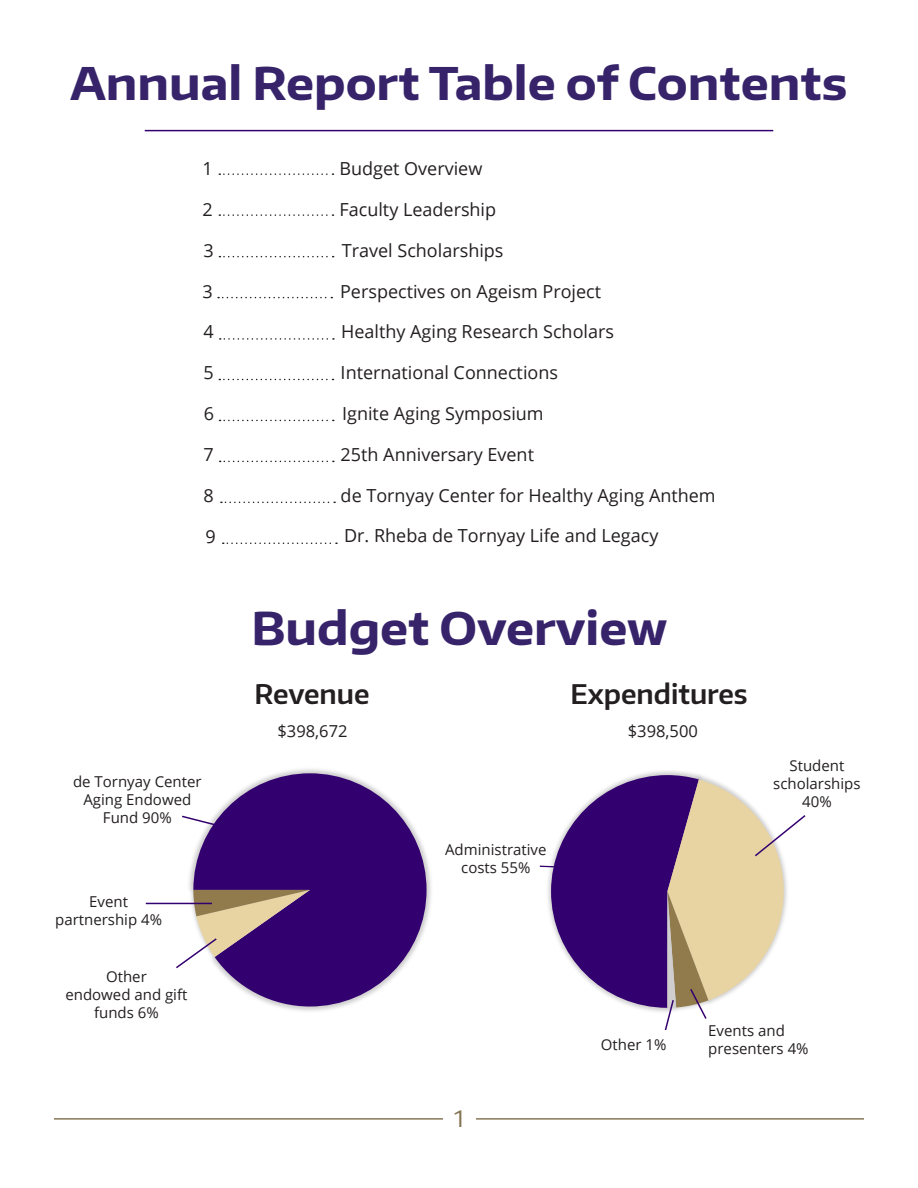
<style>
.page{position:relative;width:918px;height:1188px;background:#fff}
.page>*{position:absolute;margin:0;border:0;box-sizing:border-box;transform-origin:0 0}
.t1{font:700 45px "Encode Sans Wide";color:#36236a}
.t2{font:600 27px "Encode Sans Normal";color:#231f20}
.t3{font:22.5px "Encode Sans Wide";color:#877757}
.t4{font:18px "Open Sans";color:#231f20}
.t5{font:16.5px "Open Sans";color:#231f20}
.t6{font:15px/18px "Open Sans";color:#231f20;text-align:center}
</style>
<div class="page">
<hr style="left:54px;top:1118px;width:810px;height:2px;background:#877757">
<div style="left:443px;top:1104px;width:32px;height:30px;background:#fff"></div>
<svg style="left:189px;top:769px;width:242px;height:242px"></svg>
<hr style="left:146px;top:903px;width:66px;height:1px;background:#33006f">
<svg style="left:174px;top:890px;width:136px;height:80px"></svg>
<svg style="left:182px;top:815px;width:82px;height:24px"></svg>
<svg style="left:539px;top:775px;width:267px;height:255px"></svg>
<svg style="left:219px;top:214px;width:115px;height:2px"></svg>
<svg style="left:223px;top:543px;width:114px;height:1px"></svg>
<svg style="left:221px;top:502px;width:114px;height:1px"></svg>
<svg style="left:220px;top:461px;width:114px;height:1px"></svg>
<svg style="left:220px;top:420px;width:114px;height:1px"></svg>
<svg style="left:219px;top:379px;width:115px;height:1px"></svg>
<svg style="left:220px;top:338px;width:114px;height:2px"></svg>
<svg style="left:218px;top:297px;width:114px;height:1px"></svg>
<svg style="left:219px;top:256px;width:115px;height:1px"></svg>
<svg style="left:219px;top:173px;width:115px;height:2px"></svg>
<hr style="left:145px;top:130px;width:628px;height:1px;background:#33006f">
<h1 class="t1" style="left:70px;top:54px;width:779px">Annual Report Table of Contents</h1>
<p class="t4" style="left:202px;top:156px;width:12px">1</p>
<p class="t4" style="left:340px;top:156px;width:144px">Budget Overview</p>
<p class="t4" style="left:202px;top:197px;width:12px">2</p>
<p class="t4" style="left:340px;top:197px;width:158px">Faculty Leadership</p>
<p class="t4" style="left:203px;top:238px;width:12px">3</p>
<p class="t4" style="left:342px;top:238px;width:163px">Travel Scholarships</p>
<p class="t4" style="left:202px;top:279px;width:12px">3</p>
<p class="t4" style="left:340px;top:279px;width:262px">Perspectives on Ageism Project</p>
<p class="t4" style="left:203px;top:319px;width:12px">4</p>
<p class="t4" style="left:341px;top:319px;width:274px">Healthy Aging Research Scholars</p>
<p class="t4" style="left:203px;top:361px;width:12px">5</p>
<p class="t4" style="left:341px;top:361px;width:219px">International Connections</p>
<p class="t4" style="left:204px;top:402px;width:12px">6</p>
<p class="t4" style="left:342px;top:402px;width:203px">Ignite Aging Symposium</p>
<p class="t4" style="left:203px;top:443px;width:12px">7</p>
<p class="t4" style="left:341px;top:443px;width:195px">25th Anniversary Event</p>
<p class="t4" style="left:203px;top:483px;width:12px">8</p>
<p class="t4" style="left:341px;top:483px;width:377px">de Tornyay Center for Healthy Aging Anthem</p>
<p class="t4" style="left:206px;top:524px;width:12px">9</p>
<p class="t4" style="left:344px;top:523px;width:316px">Dr. Rheba de Tornyay Life and Legacy</p>
<p class="t6" style="left:73px;top:772px;width:130px">de Tornyay Center<br>Aging Endowed<br>Fund 90%</p>
<p class="t6" style="left:55px;top:892px;width:108px">Event partnership 4%</p>
<p class="t6" style="left:65px;top:967px;width:124px">Other<br>endowed and gift funds 6%</p>
<h1 class="t1" style="left:252px;top:598px;width:417px">Budget Overview</h1>
<h2 class="t2" style="left:255px;top:676px;width:116px">Revenue</h2>
<h2 class="t2" style="left:570px;top:676px;width:179px">Expenditures</h2>
<p class="t5" style="left:277px;top:719px;width:72px">$398,672</p>
<p class="t5" style="left:628px;top:720px;width:72px">$398,500</p>
<p class="t6" style="left:445px;top:840px;width:103px">Administrative costs 55%</p>
<p class="t6" style="left:773px;top:756px;width:89px">Student scholarships<br>40%</p>
<p class="t6" style="left:708px;top:1021px;width:78px">Events and</p>
<p class="t3" style="left:454px;top:1104px;width:11px">1</p>
<p class="t6" style="left:601px;top:1036px;width:67px">Other 1%</p>
<p class="t6" style="left:708px;top:1039px;width:102px">presenters 4%</p>
</div>
